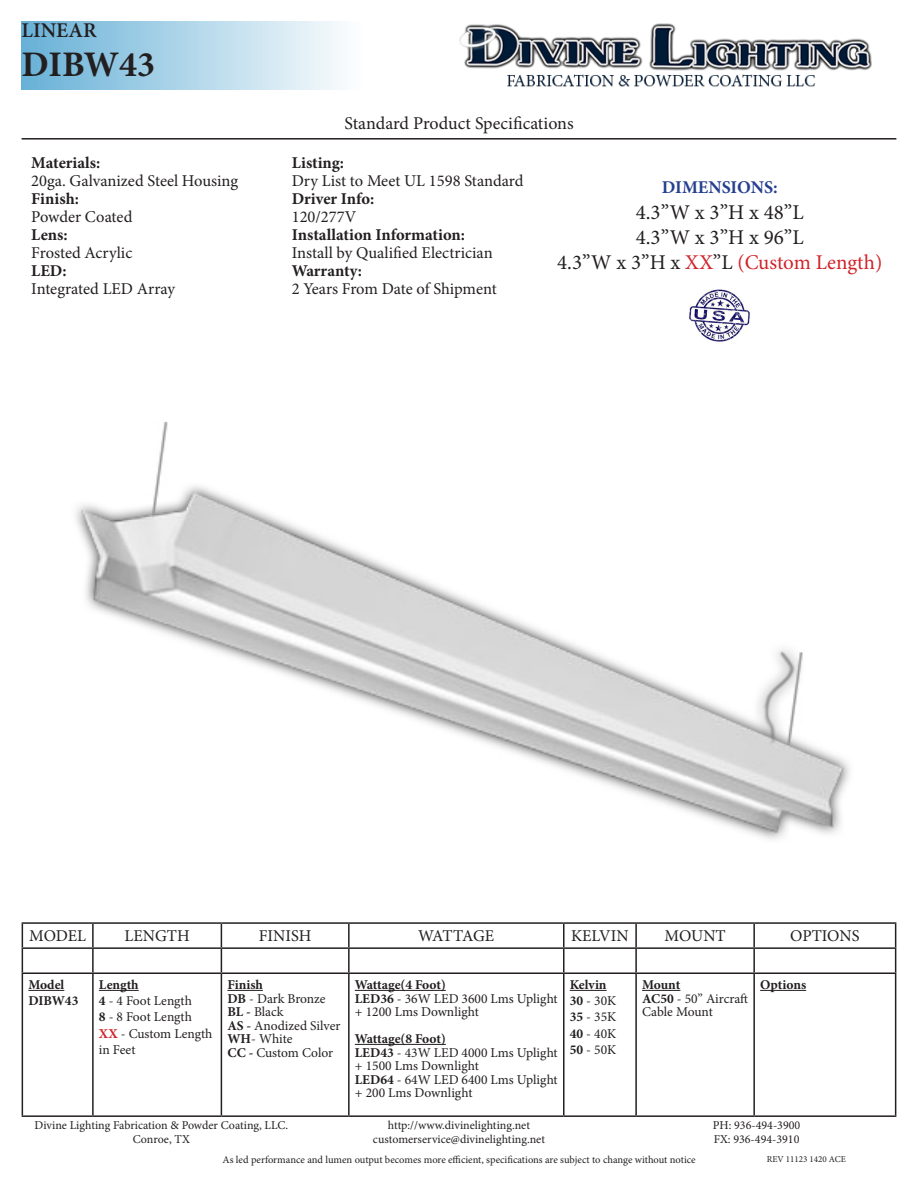
<style>
.page{position:relative;width:918px;height:1188px;background:#fff}
.page>*{position:absolute;margin:0;border:0;box-sizing:border-box;transform-origin:0 0}
.t1{font:700 36px "Minion Pro";color:#231f20}
.t2{font:21px "Minion Pro";color:#231f20}
.t3{font:21px "Minion Pro";letter-spacing:-.005em;color:#d1232a}
.t4{font:600 21px "Minion Pro";color:#231f20}
.t5{font:18px "Minion Pro";color:#231f20}
.t6{font:700 18px "Minion Pro";color:#253f8e}
.t7{font:16.5px "Minion Pro";color:#231f20}
.t8{font:700 16.5px "Minion Pro";color:#231f20}
.t9{font:16.5px "Minion Pro";letter-spacing:-.045em;color:#231f20}
.t10{font:13.5px/13.5px "Minion Pro";color:#231f20}
.t11{font:700 13.5px "Minion Pro";color:#231f20}
.t12{font:12px "Minion Pro";color:#231f20}
.t13{font:10.5px "Minion Pro";letter-spacing:-.005em;color:#231f20}
.t14{font:9px "Minion Pro";color:#231f20}
.s1{color:#231f20}
.s2{font-weight:700}
.s3{font-weight:700;color:#d1232a}
</style>
<div class="page">
<div style="left:22px;top:21px;width:412px;height:69px;background:linear-gradient(to right,#6cb3d8,#fff)"></div>
<hr style="left:22px;top:138px;width:874px;height:2px;background:#231f20">
<img style="left:689px;top:289px;width:61px;height:53px">
<hr style="left:22px;top:922px;width:71px;height:2px;background:#231f20">
<hr style="left:93px;top:922px;width:128px;height:2px;background:#231f20">
<hr style="left:92px;top:924px;width:2px;height:23px;background:#231f20">
<hr style="left:221px;top:922px;width:128px;height:2px;background:#231f20">
<hr style="left:349px;top:922px;width:215px;height:2px;background:#231f20">
<hr style="left:348px;top:924px;width:2px;height:23px;background:#231f20">
<hr style="left:564px;top:922px;width:72px;height:2px;background:#231f20">
<hr style="left:563px;top:924px;width:2px;height:23px;background:#231f20">
<hr style="left:636px;top:922px;width:118px;height:2px;background:#231f20">
<hr style="left:635px;top:924px;width:2px;height:23px;background:#231f20">
<hr style="left:754px;top:922px;width:142px;height:2px;background:#231f20">
<hr style="left:753px;top:924px;width:2px;height:23px;background:#231f20">
<hr style="left:22px;top:947px;width:71px;height:2px;background:#231f20">
<svg style="left:22px;top:924px;width:1px;height:48px"></svg>
<hr style="left:93px;top:947px;width:128px;height:2px;background:#231f20">
<hr style="left:92px;top:949px;width:2px;height:23px;background:#231f20">
<hr style="left:221px;top:947px;width:128px;height:2px;background:#231f20">
<svg style="left:221px;top:924px;width:1px;height:48px"></svg>
<hr style="left:349px;top:947px;width:215px;height:2px;background:#231f20">
<hr style="left:348px;top:949px;width:2px;height:23px;background:#231f20">
<hr style="left:564px;top:947px;width:72px;height:2px;background:#231f20">
<hr style="left:563px;top:949px;width:2px;height:23px;background:#231f20">
<hr style="left:636px;top:947px;width:118px;height:2px;background:#231f20">
<hr style="left:635px;top:949px;width:2px;height:23px;background:#231f20">
<hr style="left:754px;top:947px;width:142px;height:2px;background:#231f20">
<hr style="left:753px;top:949px;width:2px;height:23px;background:#231f20">
<svg style="left:895px;top:924px;width:1px;height:48px"></svg>
<hr style="left:22px;top:972px;width:71px;height:2px;background:#231f20">
<hr style="left:22px;top:974px;width:1px;height:141px;background:#231f20">
<hr style="left:93px;top:972px;width:128px;height:2px;background:#231f20">
<hr style="left:92px;top:974px;width:2px;height:141px;background:#231f20">
<hr style="left:221px;top:972px;width:128px;height:2px;background:#231f20">
<hr style="left:221px;top:974px;width:1px;height:141px;background:#231f20">
<hr style="left:349px;top:972px;width:215px;height:2px;background:#231f20">
<hr style="left:348px;top:974px;width:2px;height:141px;background:#231f20">
<hr style="left:564px;top:972px;width:72px;height:2px;background:#231f20">
<hr style="left:563px;top:974px;width:2px;height:141px;background:#231f20">
<hr style="left:636px;top:972px;width:118px;height:2px;background:#231f20">
<hr style="left:635px;top:974px;width:2px;height:141px;background:#231f20">
<hr style="left:754px;top:972px;width:142px;height:2px;background:#231f20">
<hr style="left:753px;top:974px;width:2px;height:141px;background:#231f20">
<hr style="left:895px;top:974px;width:1px;height:141px;background:#231f20">
<hr style="left:22px;top:1115px;width:71px;height:2px;background:#231f20">
<hr style="left:93px;top:1115px;width:128px;height:2px;background:#231f20">
<hr style="left:221px;top:1115px;width:128px;height:2px;background:#231f20">
<hr style="left:349px;top:1115px;width:215px;height:2px;background:#231f20">
<hr style="left:564px;top:1115px;width:72px;height:2px;background:#231f20">
<hr style="left:636px;top:1115px;width:118px;height:2px;background:#231f20">
<hr style="left:754px;top:1115px;width:142px;height:2px;background:#231f20">
<hr style="left:28px;top:990px;width:36px;height:1px;background:#231f20">
<hr style="left:99px;top:990px;width:40px;height:1px;background:#231f20">
<hr style="left:227px;top:990px;width:36px;height:1px;background:#231f20">
<hr style="left:355px;top:990px;width:91px;height:1px;background:#231f20">
<hr style="left:355px;top:1044px;width:91px;height:1px;background:#231f20">
<hr style="left:570px;top:990px;width:37px;height:1px;background:#231f20">
<hr style="left:642px;top:990px;width:38px;height:1px;background:#231f20">
<hr style="left:760px;top:990px;width:46px;height:1px;background:#231f20">
<img style="left:459px;top:23px;width:413px;height:64px">
<img style="left:75px;top:421px;width:775px;height:419px">
<p class="t4" style="left:22px;top:15px;width:77px">LINEAR</p>
<p class="t1" style="left:22px;top:39px;width:135px">DIBW43</p>
<p class="t8" style="left:31px;top:152px;width:70px">Materials:</p>
<p class="t7" style="left:31px;top:170px;width:208px">20ga. Galvanized Steel Housing</p>
<p class="t8" style="left:31px;top:188px;width:49px">Finish:</p>
<p class="t7" style="left:31px;top:206px;width:103px">Powder Coated</p>
<p class="t8" style="left:31px;top:224px;width:38px">Lens:</p>
<p class="t7" style="left:31px;top:242px;width:103px">Frosted Acrylic</p>
<p class="t8" style="left:31px;top:260px;width:37px">LED:</p>
<p class="t7" style="left:31px;top:278px;width:145px">Integrated LED Array</p>
<p class="t5" style="left:344px;top:111px;width:231px">Standard Product Specifications</p>
<p class="t8" style="left:292px;top:152px;width:54px">Listing:</p>
<p class="t7" style="left:292px;top:170px;width:233px">Dry List to Meet UL 1598 Standard</p>
<p class="t8" style="left:292px;top:188px;width:84px">Driver Info:</p>
<p class="t7" style="left:292px;top:206px;width:66px">120/277V</p>
<p class="t8" style="left:292px;top:224px;width:175px">Installation Information:</p>
<p class="t7" style="left:292px;top:242px;width:202px">Install by Qualified Electrician</p>
<p class="t8" style="left:292px;top:260px;width:72px">Warranty:</p>
<p class="t7" style="left:292px;top:278px;width:207px">2 Years From Date of Shipment</p>
<p class="t6" style="left:662px;top:175px;width:118px">DIMENSIONS:</p>
<p class="t2" style="left:636px;top:198px;width:169px">4.3”W x 3”H x 48”L</p>
<p class="t2" style="left:636px;top:223px;width:169px">4.3”W x 3”H x 96”L</p>
<p class="t3" style="left:557px;top:248px;width:327px"><span class="s1">4.3”W x 3”H x</span> XX<span class="s1">”L</span> (Custom Length)</p>
<p class="t7" style="left:29px;top:925px;width:58px">MODEL</p>
<p class="t7" style="left:125px;top:925px;width:67px">LENGTH</p>
<p class="t7" style="left:259px;top:925px;width:54px">FINISH</p>
<p class="t9" style="left:418px;top:925px;width:78px">WATTAGE</p>
<p class="t7" style="left:571px;top:925px;width:59px">KELVIN</p>
<p class="t7" style="left:664px;top:925px;width:63px">MOUNT</p>
<p class="t7" style="left:790px;top:925px;width:71px">OPTIONS</p>
<p class="t11" style="left:28px;top:975px;width:38px">Model</p>
<p class="t11" style="left:28px;top:991px;width:52px">DIBW43</p>
<p class="t11" style="left:355px;top:975px;width:93px">Wattage(4 Foot)</p>
<p class="t10" style="left:355px;top:992px;width:204px"><span class="s2">LED36</span> - 36W LED 3600 Lms Uplight + 1200 Lms Downlight</p>
<p class="t11" style="left:355px;top:1029px;width:93px">Wattage(8 Foot)</p>
<p class="t10" style="left:355px;top:1046px;width:204px"><span class="s2">LED43</span> - 43W LED 4000 Lms Uplight + 1500 Lms Downlight</p>
<p class="t10" style="left:355px;top:1073px;width:204px"><span class="s2">LED64</span> - 64W LED 6400 Lms Uplight + 200 Lms Downlight</p>
<p class="t11" style="left:99px;top:975px;width:41px">Length</p>
<p class="t10" style="left:99px;top:994px;width:95px"><span class="s2">4</span> - 4 Foot Length</p>
<p class="t10" style="left:99px;top:1010px;width:95px"><span class="s2">8</span> - 8 Foot Length</p>
<p class="t10" style="left:99px;top:1025px;width:115px;line-height:16.2px"><span class="s3">XX</span> - Custom Length in Feet</p>
<p class="t11" style="left:227px;top:975px;width:37px">Finish</p>
<p class="t10" style="left:227px;top:992px;width:100px"><span class="s2">DB</span> - Dark Bronze</p>
<p class="t10" style="left:227px;top:1005px;width:58px"><span class="s2">BL -</span> Black</p>
<p class="t10" style="left:227px;top:1019px;width:115px"><span class="s2">AS -</span> Anodized Silver</p>
<p class="t10" style="left:227px;top:1032px;width:67px"><span class="s2">WH</span>- White</p>
<p class="t10" style="left:227px;top:1046px;width:107px"><span class="s2">CC -</span> Custom Color</p>
<p class="t11" style="left:570px;top:975px;width:38px">Kelvin</p>
<p class="t10" style="left:570px;top:994px;width:48px"><span class="s2">30</span> - 30K</p>
<p class="t10" style="left:570px;top:1010px;width:48px"><span class="s2">35</span> - 35K</p>
<p class="t10" style="left:570px;top:1027px;width:48px"><span class="s2">40</span> - 40K</p>
<p class="t10" style="left:570px;top:1043px;width:48px"><span class="s2">50</span> - 50K</p>
<p class="t11" style="left:760px;top:975px;width:48px">Options</p>
<p class="t11" style="left:642px;top:975px;width:40px">Mount</p>
<p class="t10" style="left:642px;top:992px;width:108px"><span class="s2">AC50</span> - 50” Aircraft<br>Cable Mount</p>
<p class="t12" style="left:35px;top:1117px;width:255px">Divine Lighting Fabrication &amp; Powder Coating, LLC.</p>
<p class="t12" style="left:133px;top:1131px;width:59px">Conroe, TX</p>
<p class="t12" style="left:388px;top:1117px;width:144px">http://www.divinelighting.net</p>
<p class="t12" style="left:373px;top:1131px;width:174px">customerservice@divinelighting.net</p>
<p class="t12" style="left:713px;top:1117px;width:89px">PH: 936-494-3900</p>
<p class="t12" style="left:714px;top:1131px;width:87px">FX: 936-494-3910</p>
<p class="t13" style="left:223px;top:1152px;width:475px">As led performance and lumen output becomes more efficient, specifications are subject to change without notice</p>
<p class="t14" style="left:767px;top:1153px;width:80px">REV 11123 1420 ACE</p>
</div>
